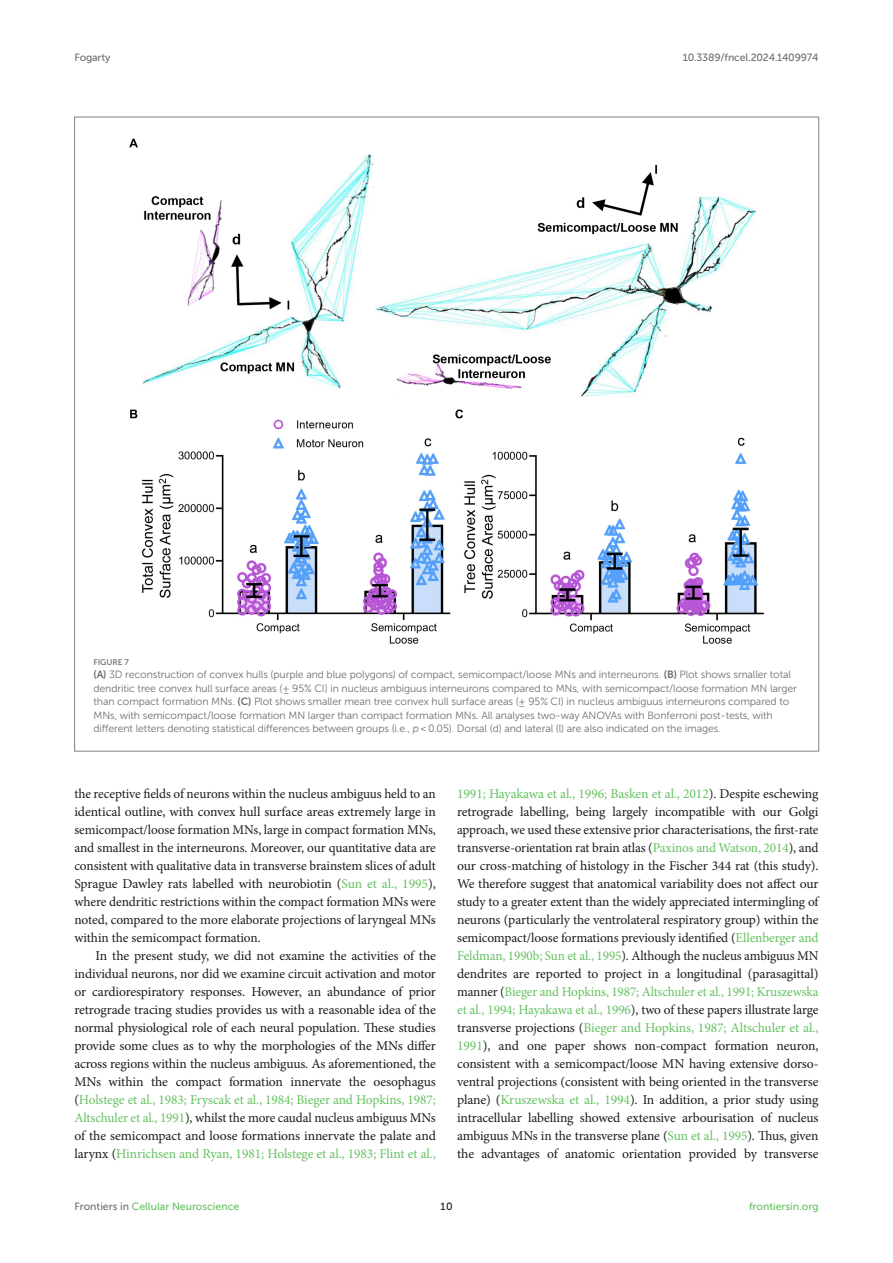
<style>
.page{position:relative;width:893px;height:1263px;background:#fff}
.page>*{position:absolute;margin:0;border:0;box-sizing:border-box;transform-origin:0 0}
.TEXT{font:13.5px/18px "Minion Pro";letter-spacing:-.01em;color:#1b1c1b;text-align:justify}
.FIG_LEG{font:10.5px/13.5px "Museo Sans 300";letter-spacing:-.01em;color:#706f70}
.t1{font:10.5px "Museo Sans 500";color:#65c161}
.t2{font:10.5px "Museo Sans 500";letter-spacing:-.015em;color:#706f70}
.t3{font:10.5px "Museo Sans 500";color:#1b1c1b}
.FIG_HD{font:8.25px "Museo Sans 700";letter-spacing:-.01em;color:#7e7f7f}
.s1{font-family:"Museo Sans 700"}
.s2{font-style:italic}
.s3{color:#65c161}
.s4{color:#706f70}
</style>
<div class="page">
<img style="left:129px;top:138px;width:635px;height:506px">
<p class="t2" style="left:74px;top:51px;width:38px">Fogarty</p>
<p class="t2" style="left:683px;top:51px;width:137px">10.3389/fncel.2024.1409974</p>
<p class="FIG_HD" style="left:94px;top:657px;width:37px">FIGURE 7</p>
<p class="FIG_LEG" style="left:94px;top:668px;width:705px"><span class="s1">(A)</span> 3D reconstruction of convex hulls (purple and blue polygons) of compact, semicompact/loose MNs and interneurons. <span class="s1">(B)</span> Plot shows smaller total dendritic tree convex hull surface areas (± 95% CI) in nucleus ambiguus interneurons compared to MNs, with semicompact/loose formation MN larger than compact formation MNs. <span class="s1">(C)</span> Plot shows smaller mean tree convex hull surface areas (± 95% CI) in nucleus ambiguus interneurons compared to MNs, with semicompact/loose formation MN larger than compact formation MNs. All analyses two-way ANOVAs with Bonferroni post-tests, with different letters denoting statistical differences between groups (i.e., <span class="s2">p</span> &lt; 0.05). Dorsal (d) and lateral (l) are also indicated on the images.</p>
<p class="TEXT" style="left:74px;top:785px;width:363px">the receptive fields of neurons within the nucleus ambiguus held to an identical outline, with convex hull surface areas extremely large in semicompact/loose formation MNs, large in compact formation MNs, and smallest in the interneurons. Moreover, our quantitative data are consistent with qualitative data in transverse brainstem slices of adult Sprague Dawley rats labelled with neurobiotin (<span class="s3">Sun et al., 1995</span>), where dendritic restrictions within the compact formation MNs were noted, compared to the more elaborate projections of laryngeal MNs within the semicompact formation.</p>
<p class="TEXT" style="left:74px;top:947px;width:363px;text-indent:21px">In the present study, we did not examine the activities of the individual neurons, nor did we examine circuit activation and motor or cardiorespiratory responses. However, an abundance of prior retrograde tracing studies provides us with a reasonable idea of the normal physiological role of each neural population. These studies provide some clues as to why the morphologies of the MNs differ across regions within the nucleus ambiguus. As aforementioned, the MNs within the compact formation innervate the oesophagus (<span class="s3">Holstege et al., 1983; Fryscak et al., 1984; Bieger and Hopkins, 1987; Altschuler et al., 1991</span>), whilst the more caudal nucleus ambiguus MNs of the semicompact and loose formations innervate the palate and larynx (<span class="s3">Hinrichsen and Ryan, 1981; Holstege et al., 1983; Flint et al.,</span></p>
<p class="TEXT" style="left:457px;top:785px;width:363px"><span class="s3">1991; Hayakawa et al., 1996; Basken et al., 2012</span>). Despite eschewing retrograde labelling, being largely incompatible with our Golgi approach, we used these extensive prior characterisations, the first-rate transverse-orientation rat brain atlas (<span class="s3">Paxinos and Watson, 2014</span>), and our cross-matching of histology in the Fischer 344 rat (this study).<br>We therefore suggest that anatomical variability does not affect our study to a greater extent than the widely appreciated intermingling of neurons (particularly the ventrolateral respiratory group) within the semicompact/loose formations previously identified (<span class="s3">Ellenberger and Feldman, 1990b; Sun et al., 1995</span>). Although the nucleus ambiguus MN dendrites are reported to project in a longitudinal (parasagittal) manner (<span class="s3">Bieger and Hopkins, 1987; Altschuler et al., 1991; Kruszewska et al., 1994; Hayakawa et al., 1996</span>), two of these papers illustrate large transverse projections (<span class="s3">Bieger and Hopkins, 1987; Altschuler et al., 1991</span>), and one paper shows non-compact formation neuron, consistent with a semicompact/loose MN having extensive dorso&shy;ventral projections (consistent with being oriented in the transverse plane) (<span class="s3">Kruszewska et al., 1994</span>). In addition, a prior study using intracellular labelling showed extensive arbourisation of nucleus ambiguus MNs in the transverse plane (<span class="s3">Sun et al., 1995</span>). Thus, given the advantages of anatomic orientation provided by transverse</p>
<p class="t1" style="left:74px;top:1200px;width:166px"><span class="s4">Frontiers in</span> Cellular Neuroscience</p>
<p class="t3" style="left:440px;top:1200px;width:14px">10</p>
<p class="t1" style="left:749px;top:1200px;width:71px">frontiersin.org</p>
</div>
